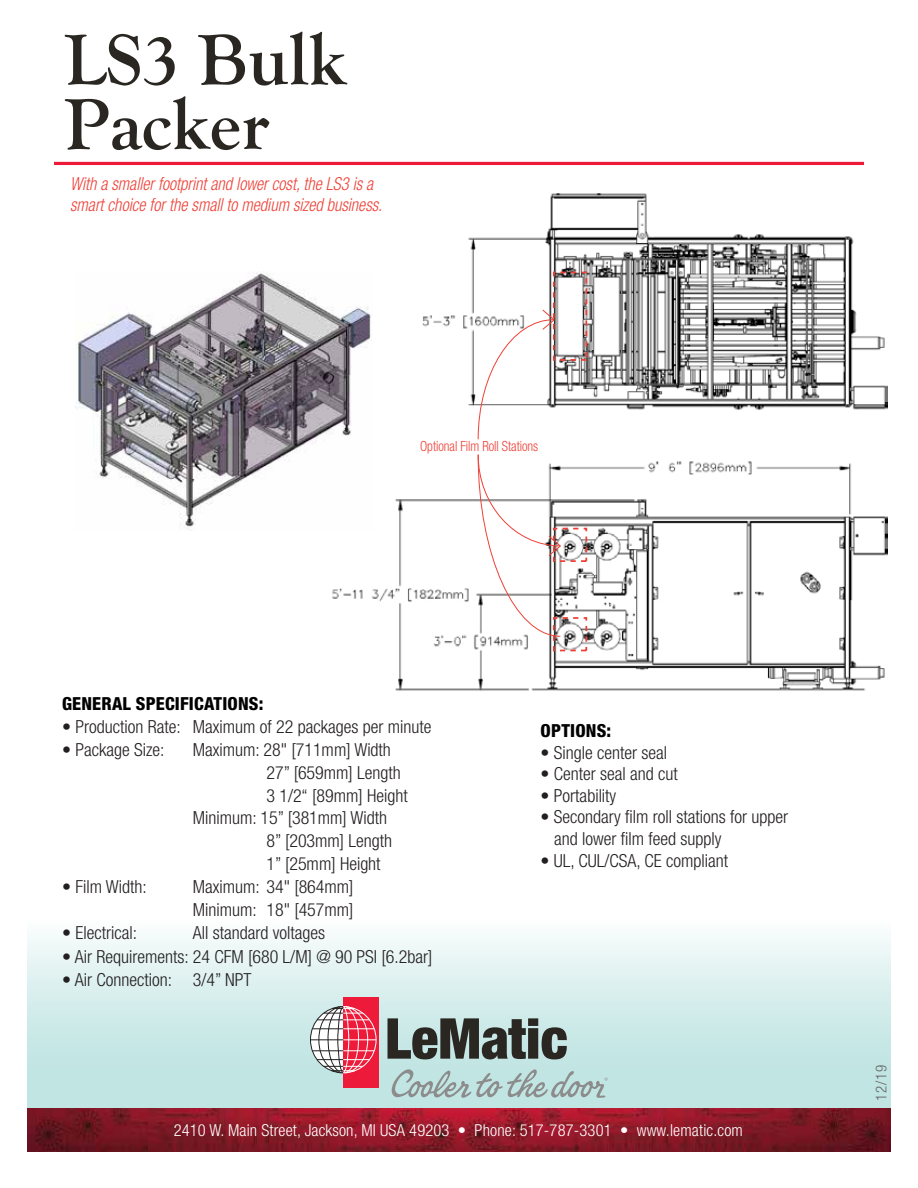
<style>
.page{position:relative;width:918px;height:1188px;background:#fff}
.page>*{position:absolute;margin:0;border:0;box-sizing:border-box;transform-origin:0 0}
.t1{font:700 74.55px/64.5px "Goudy Old Style T";letter-spacing:-.005em;color:#2a2723}
.t2{font:300 condensed 18px/23.1px "Helvetica Neue";color:#231f20}
.t3{font:italic 300 condensed 18px/21.6px "Helvetica Neue";color:#ee4137;scale:.92 1}
.t4{font:800 condensed 18px "Helvetica Neue";letter-spacing:.01em;color:#000}
.t5{font:800 condensed 18px "Helvetica Neue";letter-spacing:.01em;color:#000100}
.t6{font:300 condensed 16.5px "Helvetica Neue";letter-spacing:.01em;color:#fff}
.t7{font:300 condensed 15px "Helvetica Neue";color:#666}
.t8{font:300 condensed 14.1px "Helvetica Neue";letter-spacing:-.005em;color:#ee4137;scale:.92 1}
</style>
<div class="page">
<div style="left:27px;top:866px;width:864px;height:258px;background:linear-gradient(to bottom,#fff,#b0dedb)"></div>
<img style="left:332px;top:193px;width:556px;height:498px">
<div style="left:553px;top:528px;width:34px;height:34px;border:2px dashed #ef4136"></div>
<div style="left:553px;top:617px;width:34px;height:34px;border:2px dashed #ef4136"></div>
<svg style="left:477px;top:454px;width:101px;height:183px"></svg>
<svg style="left:477px;top:309px;width:78px;height:131px"></svg>
<div style="left:553px;top:272px;width:34px;height:89px;border:2px dashed #ef4136"></div>
<img style="left:76px;top:272px;width:297px;height:259px">
<svg style="left:392px;top:1069px;width:216px;height:29px"></svg>
<div style="left:344px;top:997px;width:35px;height:90px;background:#ed1a39"></div>
<svg style="left:388px;top:1018px;width:179px;height:41px"></svg>
<svg style="left:310px;top:1005px;width:67px;height:78px"></svg>
<img style="left:27px;top:1108px;width:864px;height:43px">
<hr style="left:54px;top:162px;width:810px;height:3px;background:#ed1a39">
<h1 class="t1" style="left:64px;top:29px;width:284px">LS3 Bulk<br>Packer</h1>
<p class="t3" style="left:70px;top:172px;width:341px">With a smaller footprint and lower cost, the LS3 is a smart choice for the small to medium sized business.</p>
<p class="t8" style="left:420px;top:438px;width:130px">Optional Film Roll Stations</p>
<p class="t4" style="left:62px;top:692px;width:203px">GENERAL SPECIFICATIONS:</p>
<p class="t2" style="left:62px;top:715px;width:371px">• Production Rate: Maximum of 22 packages per minute</p>
<p class="t2" style="left:62px;top:738px;width:104px">• Package Size:</p>
<p class="t2" style="left:193px;top:738px;width:200px">Maximum: 28" [711mm] Width</p>
<p class="t2" style="left:266px;top:761px;width:136px">27” [659mm] Length</p>
<p class="t2" style="left:266px;top:784px;width:143px">3 1/2“ [89mm] Height</p>
<p class="t2" style="left:193px;top:806px;width:196px">Minimum: 15” [381mm] Width</p>
<p class="t2" style="left:266px;top:829px;width:127px">8” [203mm] Length</p>
<p class="t2" style="left:266px;top:852px;width:116px">1” [25mm] Height</p>
<p class="t2" style="left:62px;top:875px;width:86px">• Film Width:</p>
<p class="t2" style="left:193px;top:875px;width:162px">Maximum: 34" [864mm]<br>Minimum: 18" [457mm]</p>
<p class="t2" style="left:62px;top:921px;width:76px">• Electrical:</p>
<p class="t2" style="left:193px;top:921px;width:134px">All standard voltages</p>
<p class="t2" style="left:62px;top:945px;width:372px">• Air Requirements: 24 CFM [680 L/M] @ 90 PSI [6.2bar]</p>
<p class="t2" style="left:62px;top:968px;width:191px">• Air Connection: 3/4” NPT</p>
<p class="t5" style="left:541px;top:719px;width:72px">OPTIONS:</p>
<p class="t2" style="left:541px;top:740px;width:128px">• Single center seal</p>
<p class="t2" style="left:541px;top:762px;width:139px">• Center seal and cut</p>
<p class="t2" style="left:541px;top:784px;width:77px">• Portability</p>
<p class="t2" style="left:554px;top:806px;width:236px;line-height:21.6px;text-indent:-14px">• Secondary film roll stations for upper and lower film feed supply</p>
<p class="t2" style="left:541px;top:848px;width:189px">• UL, CUL/CSA, CE compliant</p>
<p class="t6" style="left:174px;top:1120px;width:571px">2410 W. Main Street, Jackson, MI USA 49203 • Phone: 517-787-3301 • www.lematic.com</p>
<p class="t7" style="left:873px;top:1101px;width:37px;rotate:-90deg">12/19</p>
</div>
